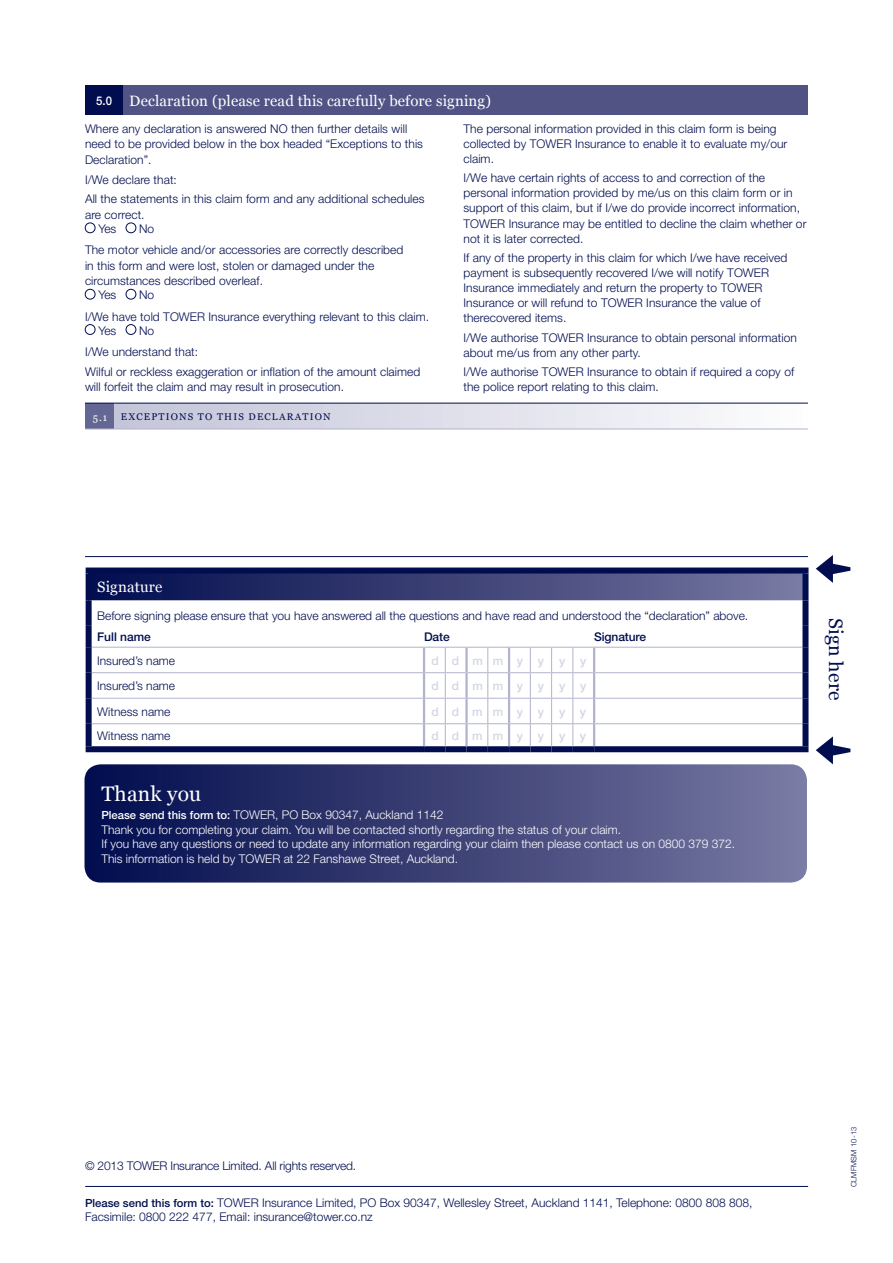
<style>
.page{position:relative;width:893px;height:1263px;background:#fff}
.page>*{position:absolute;margin:0;border:0;box-sizing:border-box;transform-origin:0 0}
.t1{font:21px "Georgia";letter-spacing:.01em;color:#fff}
.t2{font:19.5px "Georgia";letter-spacing:.01em;color:#010d4f}
.t3{font:15px "Georgia";letter-spacing:.01em;color:#fff}
.t4{font:300 12px/15.1px "Helvetica Neue";letter-spacing:.005em;color:#010d4f}
.t5{font:300 12px/14.4px "Helvetica Neue";color:#fff}
.t6{font:300 12px "Helvetica Neue";letter-spacing:-.015em;color:#010d4f}
.t7{font:500 12px "Helvetica Neue";letter-spacing:1.095em;color:#d5d6e5}
.t8{font:500 12px "Helvetica Neue";letter-spacing:-.01em;color:#010d4f}
.t9{font:10.5px "Georgia";color:#fff;scale:.95 1}
.t10{font:9.75px "Georgia";letter-spacing:.12em;color:#010d4f}
.t11{font:300 7.5px "Helvetica Neue";letter-spacing:.02em;color:#010d4f}
.s1{font-family:"Helvetica Neue";font-weight:500;font-size:12px}
.s2{font-weight:500;font-size:11.25px}
.s3{font-stretch:condensed}
</style>
<div class="page">
<div style="left:85px;top:85px;width:38px;height:30px;background:#010d4f"></div>
<div style="left:123px;top:85px;width:685px;height:30px;background:#505384"></div>
<div style="left:89px;top:570px;width:716px;height:30px;background:linear-gradient(to right,#010c4d,#7778a1)"></div>
<div style="left:86px;top:567px;width:722px;height:6px;background:#010d4f"></div>
<div style="left:86px;top:573px;width:6px;height:27px;background:#010d4f"></div>
<div style="left:802px;top:573px;width:6px;height:27px;background:#010d4f"></div>
<svg style="left:92px;top:600px;width:710px;height:146px"></svg>
<hr style="left:92px;top:647px;width:332px;height:1px;background:#b2b3cd">
<hr style="left:594px;top:647px;width:208px;height:1px;background:#b2b3cd">
<hr style="left:92px;top:672px;width:331px;height:1px;background:#b2b3cd">
<hr style="left:595px;top:672px;width:207px;height:1px;background:#b2b3cd">
<hr style="left:92px;top:698px;width:331px;height:1px;background:#b2b3cd">
<hr style="left:595px;top:698px;width:207px;height:1px;background:#b2b3cd">
<hr style="left:92px;top:723px;width:331px;height:1px;background:#b2b3cd">
<hr style="left:595px;top:723px;width:207px;height:1px;background:#b2b3cd">
<div style="left:86px;top:626px;width:6px;height:21px;background:#010d4f"></div>
<div style="left:424px;top:746px;width:21px;height:6px;background:#010d4f"></div>
<div style="left:445px;top:746px;width:22px;height:6px;background:#010d4f"></div>
<div style="left:467px;top:746px;width:21px;height:6px;background:#010d4f"></div>
<div style="left:488px;top:746px;width:21px;height:6px;background:#010d4f"></div>
<div style="left:509px;top:746px;width:21px;height:6px;background:#010d4f"></div>
<div style="left:530px;top:746px;width:22px;height:6px;background:#010d4f"></div>
<div style="left:552px;top:746px;width:21px;height:6px;background:#010d4f"></div>
<div style="left:573px;top:746px;width:21px;height:6px;background:#010d4f"></div>
<hr style="left:423px;top:647px;width:2px;height:26px;background:#b2b3cd">
<hr style="left:593px;top:647px;width:2px;height:26px;background:#b2b3cd">
<hr style="left:423px;top:673px;width:2px;height:25px;background:#b2b3cd">
<hr style="left:593px;top:673px;width:2px;height:25px;background:#b2b3cd">
<hr style="left:423px;top:698px;width:2px;height:26px;background:#b2b3cd">
<hr style="left:593px;top:698px;width:2px;height:26px;background:#b2b3cd">
<hr style="left:423px;top:724px;width:2px;height:22px;background:#b2b3cd">
<hr style="left:593px;top:724px;width:2px;height:22px;background:#b2b3cd">
<div style="left:802px;top:626px;width:6px;height:21px;background:#010d4f"></div>
<div style="left:86px;top:647px;width:6px;height:26px;background:#010d4f"></div>
<div style="left:802px;top:647px;width:6px;height:26px;background:#010d4f"></div>
<div style="left:86px;top:673px;width:6px;height:25px;background:#010d4f"></div>
<div style="left:802px;top:673px;width:6px;height:25px;background:#010d4f"></div>
<div style="left:86px;top:698px;width:6px;height:26px;background:#010d4f"></div>
<div style="left:802px;top:698px;width:6px;height:26px;background:#010d4f"></div>
<div style="left:86px;top:724px;width:6px;height:22px;background:#010d4f"></div>
<div style="left:802px;top:724px;width:6px;height:22px;background:#010d4f"></div>
<div style="left:86px;top:746px;width:338px;height:6px;background:#010d4f"></div>
<div style="left:594px;top:746px;width:214px;height:6px;background:#010d4f"></div>
<div style="left:802px;top:600px;width:6px;height:26px;background:#010d4f"></div>
<div style="left:86px;top:600px;width:6px;height:26px;background:#010d4f"></div>
<svg style="left:424px;top:626px;width:170px;height:123px"></svg>
<svg style="left:816px;top:555px;width:34px;height:28px"></svg>
<svg style="left:816px;top:736px;width:34px;height:28px"></svg>
<hr style="left:85px;top:1186px;width:723px;height:1px;background:#010d4f">
<div style="left:85px;top:403px;width:30px;height:26px;background:#646794"></div>
<div style="left:115px;top:403px;width:693px;height:26px;background:linear-gradient(to right,#c3c4d9,#fdfdfe)"></div>
<hr style="left:85px;top:403px;width:30px;height:1px;background:#010d4f">
<hr style="left:115px;top:403px;width:693px;height:1px;background:#010d4f">
<hr style="left:85px;top:429px;width:723px;height:1px;background:#b2b3cd">
<hr style="left:85px;top:556px;width:723px;height:1px;background:#010d4f">
<div style="left:85px;top:223px;width:10px;height:10px;border:1px solid #010d4f;border-radius:50%"></div>
<div style="left:126px;top:223px;width:10px;height:10px;border:1px solid #010d4f;border-radius:50%"></div>
<div style="left:85px;top:289px;width:10px;height:10px;border:1px solid #010d4f;border-radius:50%"></div>
<div style="left:126px;top:289px;width:10px;height:10px;border:1px solid #010d4f;border-radius:50%"></div>
<div style="left:85px;top:324px;width:10px;height:11px;border:1px solid #010d4f;border-radius:50%"></div>
<div style="left:126px;top:324px;width:10px;height:11px;border:1px solid #010d4f;border-radius:50%"></div>
<svg style="left:85px;top:764px;width:722px;height:118px;background:#3d4377"></svg>
<p class="t3" style="left:96px;top:89px;width:396px"><span class="s1">5.0</span> Declaration (please read this carefully before signing)</p>
<p class="t4" style="left:85px;top:120px;width:340px;line-height:15.6px">Where any declaration is answered NO then further details will need to be provided below in the box headed “Exceptions to this<br>Declaration”.</p>
<p class="t4" style="left:85px;top:169px;width:341px;line-height:19.8px">I/We declare that:<br>All the statements in this claim form and any additional schedules</p>
<p class="t4" style="left:98px;top:207px;width:48px;line-height:14.1px;text-indent:-13px">are correct.<br>Yes</p>
<p class="t4" style="left:85px;top:218px;width:320px;line-height:21.3px;text-indent:54px">No<br>The motor vehicle and/or accessories are correctly described</p>
<p class="t4" style="left:85px;top:257px;width:291px;line-height:15.6px">in this form and were lost, stolen or damaged under the circumstances described overleaf.</p>
<p class="t4" style="left:98px;top:287px;width:19px">Yes</p>
<p class="t4" style="left:85px;top:284px;width:346px;line-height:21.3px;text-indent:54px">No<br>I/We have told TOWER Insurance everything relevant to this claim.</p>
<p class="t4" style="left:98px;top:322px;width:19px">Yes</p>
<p class="t4" style="left:85px;top:319px;width:115px;line-height:21.3px;text-indent:54px">No<br>I/We understand that:</p>
<p class="t4" style="left:85px;top:363px;width:337px;line-height:15.6px">Wilful or reckless exaggeration or inflation of the amount claimed will forfeit the claim and may result in prosecution.</p>
<p class="t9" style="left:93px;top:409px;width:16px">5.1</p>
<p class="t10" style="left:121px;top:410px;width:211px">EXCEPTIONS TO THIS DECLARATION</p>
<p class="t4" style="left:463px;top:121px;width:325px">The personal information provided in this claim form is being collected by TOWER Insurance to enable it to evaluate my/our claim.</p>
<p class="t4" style="left:463px;top:170px;width:344px">I/We have certain rights of access to and correction of the personal information provided by me/us on this claim form or in support of this claim, but if I/we do provide incorrect information, TOWER Insurance may be entitled to decline the claim whether or not it is later corrected.</p>
<p class="t4" style="left:463px;top:250px;width:325px">If any of the property in this claim for which I/we have received payment is subsequently recovered I/we will notify TOWER Insurance immediately and return the property to TOWER Insurance or will refund to TOWER Insurance the value of therecovered items.</p>
<p class="t4" style="left:463px;top:330px;width:335px">I/We authorise TOWER Insurance to obtain personal information about me/us from any other party.</p>
<p class="t4" style="left:463px;top:364px;width:332px">I/We authorise TOWER Insurance to obtain if required a copy of the police report relating to this claim.</p>
<p class="t3" style="left:97px;top:576px;width:67px">Signature</p>
<p class="t4" style="left:97px;top:608px;width:653px">Before signing please ensure that you have answered all the questions and have read and understood the “declaration” above.</p>
<p class="t8" style="left:97px;top:629px;width:55px">Full name</p>
<p class="t8" style="left:424px;top:629px;width:27px">Date</p>
<p class="t8" style="left:594px;top:629px;width:53px">Signature</p>
<p class="t4" style="left:97px;top:652px;width:80px">Insured’s name</p>
<p class="t7" style="left:431px;top:653px;width:114px">ddmmy y</p>
<p class="t7" style="left:559px;top:653px;width:29px">y y</p>
<p class="t4" style="left:97px;top:678px;width:80px">Insured’s name</p>
<p class="t7" style="left:431px;top:679px;width:114px">ddmmy y</p>
<p class="t7" style="left:559px;top:679px;width:29px">y y</p>
<p class="t4" style="left:97px;top:704px;width:75px">Witness name</p>
<p class="t7" style="left:431px;top:704px;width:114px">ddmmy y</p>
<p class="t7" style="left:559px;top:704px;width:29px">y y</p>
<p class="t4" style="left:97px;top:728px;width:75px">Witness name</p>
<p class="t7" style="left:431px;top:728px;width:114px">ddmmy y</p>
<p class="t7" style="left:559px;top:728px;width:29px">y y</p>
<h1 class="t1" style="left:101px;top:778px;width:101px">Thank you</h1>
<p class="t5" style="left:101px;top:808px;width:635px"><span class="s2">Please send this form to:</span> TOWER, PO Box 90347, Auckland 1142<br>Thank you for completing your claim. You will be contacted shortly regarding the status of your claim.<br>If you have any questions or need to update any information regarding your claim then please contact us on 0800 379 372.<br>This information is held by TOWER at 22 Fanshawe Street, Auckland.</p>
<h2 class="t2" style="left:850px;top:618px;width:84px;rotate:90deg">Sign here</h2>
<p class="t6" style="left:85px;top:1159px;width:273px"><span class="s3">©</span> 2013 TOWER Insurance Limited. All rights reserved.</p>
<p class="t4" style="left:85px;top:1195px;width:669px;line-height:14.4px"><span class="s2">Please send this form to:</span> TOWER Insurance Limited, PO Box 90347, Wellesley Street, Auckland 1141, Telephone: 0800 808 808,<br>Facsimile: 0800 222 477, Email: insurance@tower.co.nz</p>
<p class="t11" style="left:849px;top:1187px;width:62px;rotate:-90deg">CLMFMSM 10-13</p>
</div>
